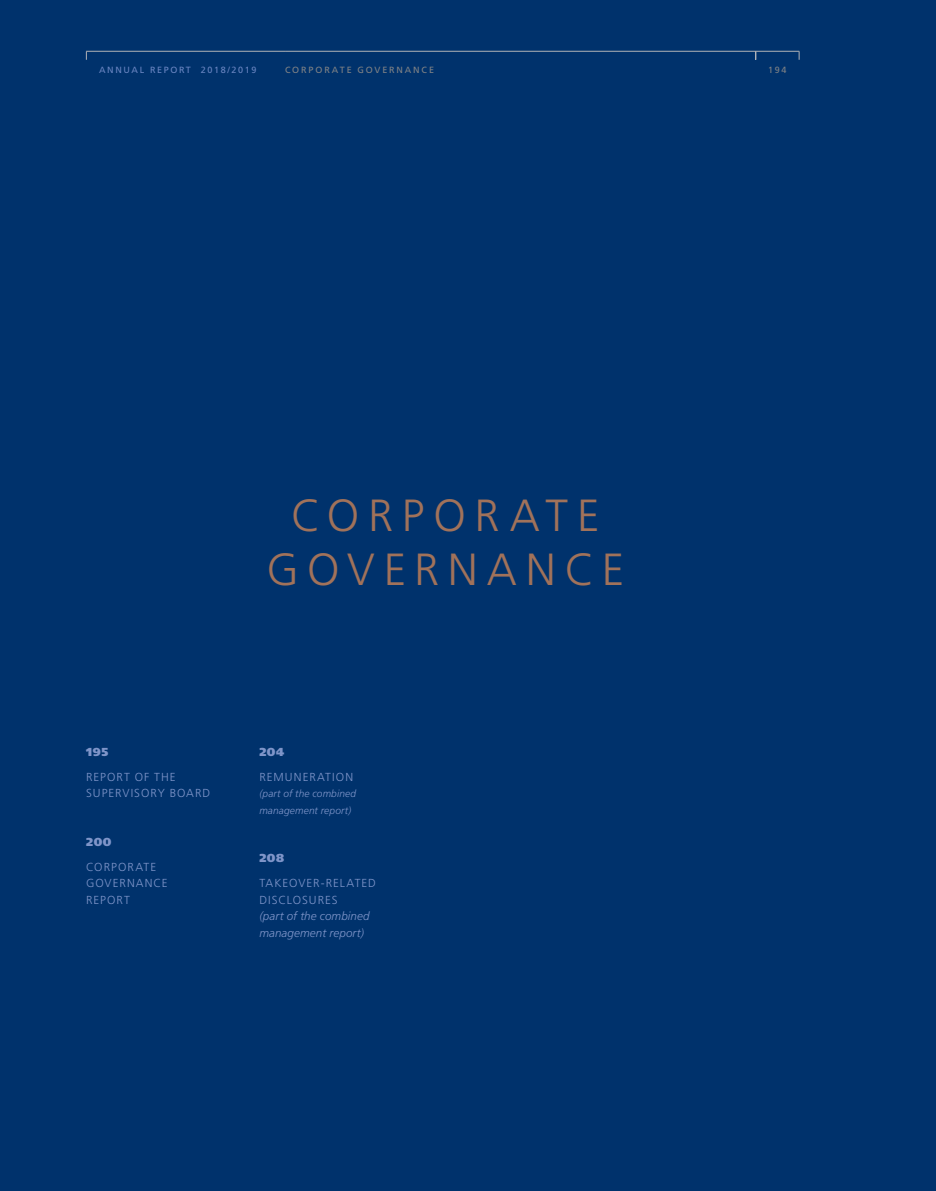
<style>
.page{position:relative;width:936px;height:1191px;background:#fff}
.page>*{position:absolute;margin:0;border:0;box-sizing:border-box;transform-origin:0 0}
.t1{font:300 45px/54px "Frutiger LT Std";letter-spacing:.195em;color:#a1725a;text-align:center}
.t2{font:300 11.7px/16.5px "Frutiger LT Std";letter-spacing:.085em;color:#7f95c9}
.t3{font:italic 300 11.7px/16.5px "Frutiger LT Std";letter-spacing:.01em;color:#7f95c9}
.t4{font:900 11.7px "Frutiger LT Std";letter-spacing:.055em;color:#7f95c9}
.t5{font:italic 300 10.2px/16.5px "Frutiger LT Std";letter-spacing:.015em;color:#7f95c9}
.t6{font:9px "Frutiger LT Std";letter-spacing:.205em;color:#808285}
.t7{font:9px "Frutiger LT Std";letter-spacing:.18em;color:#6a85c1}
</style>
<div class="page">
<div style="left:0;top:0;width:935px;height:1191px;background:#00326c"></div>
<hr style="left:86px;top:51px;width:199px;height:1px;background:#b2b3b7">
<hr style="left:285px;top:51px;width:470px;height:1px;background:#b2b3b7">
<hr style="left:755px;top:51px;width:44px;height:1px;background:#b2b3b7">
<p class="t7" style="left:99px;top:64px;width:159px">ANNUAL REPORT 2018/2019</p>
<p class="t6" style="left:285px;top:64px;width:150px">CORPORATE GOVERNANCE</p>
<p class="t6" style="left:768px;top:64px;width:20px">194</p>
<h1 class="t1" style="left:266px;top:489px;width:359px">CORPORATE<br>GOVERNANCE</h1>
<p class="t4" style="left:86px;top:744px;width:24px">195</p>
<p class="t2" style="left:86px;top:768px;width:126px">REPORT OF THE<br>SUPERVISORY BOARD</p>
<p class="t4" style="left:86px;top:834px;width:27px">200</p>
<p class="t2" style="left:86px;top:858px;width:83px">CORPORATE<br>GOVERNANCE<br>REPORT</p>
<p class="t4" style="left:259px;top:744px;width:26px">204</p>
<p class="t2" style="left:259px;top:768px;width:95px">REMUNERATION</p>
<p class="t5" style="left:259px;top:785px;width:98px">(part of the combined management report)</p>
<p class="t4" style="left:259px;top:851px;width:26px">208</p>
<p class="t2" style="left:259px;top:875px;width:118px">TAKEOVER-RELATED<br>DISCLOSURES</p>
<p class="t3" style="left:259px;top:908px;width:112px">(part of the combined management report)</p>
</div>
